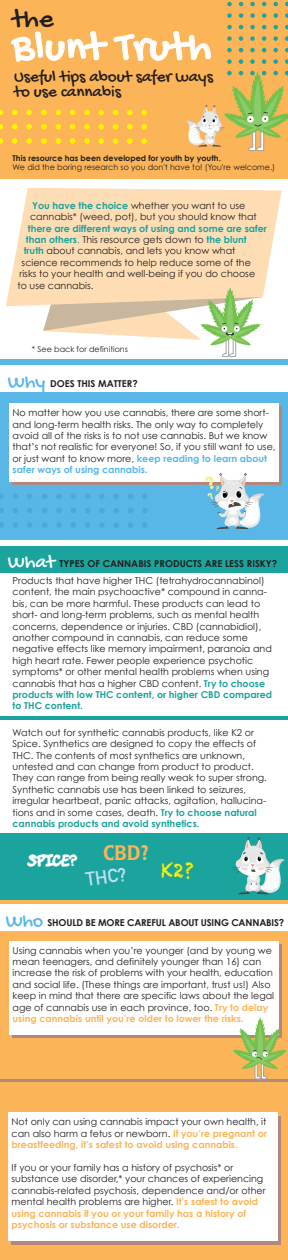
<style>
.page{position:relative;width:288px;height:1260px;background:#fff}
.page>*{position:absolute;margin:0;border:0;box-sizing:border-box;transform-origin:0 0}
.t1{font:42.9px "Gochi Hand";letter-spacing:.015em;color:#fff}
.t2{font:28.1px "Gochi Hand";color:#231f20}
.t3{font:22px "Flange Regular DTC";color:#fbb457}
.t4{font:700 19px "DIN Alternate";color:#bedef4}
.t5{font:19px "Chalkduster";color:#fff101}
.t6{font:17px/15.7px "Gochi Hand";color:#231f20}
.t7{font:14px "Vinsdojo";color:#fff}
.t8{font:9.5px/11.4px "Century Gothic";color:#231f20}
.t9{font:700 9.5px "Century Gothic";color:#231f20}
.t10{font:700 9.5px "Century Gothic";color:#1ba39d}
.t11{font:8px "Century Gothic";color:#231f20}
.t12{font:700 8px "Century Gothic";color:#231f20}
.s1{font-weight:700;color:#1ba39d}
.s2{color:#1ba39d}
.s3{font-family:"Gochi Hand";font-weight:400;font-size:20px;color:#58b7e7}
.s4{font-weight:700;color:#58b7e7}
.s5{font-family:"Gochi Hand";font-weight:400;font-size:20px;color:#fff}
.s6{font-weight:700;color:#fbb457}
</style>
<div class="page">
<div style="left:0;top:833px;width:287px;height:71px;background:#1ba39d"></div>
<svg style="left:6px;top:188px;width:275px;height:118px;background:#fee0bb"></svg>
<div style="left:0;top:0;width:287px;height:179px;background:#fbb457"></div>
<div style="left:0;top:359px;width:287px;height:181px;background:#58b7e7"></div>
<div style="left:0;top:365px;width:287px;height:27px;background:#fff"></div>
<hr style="left:0;top:716px;width:287px;height:3px;background:#1ba39d">
<div style="left:0;top:545px;width:287px;height:27px;background:#1ba39d"></div>
<div style="left:0;top:900px;width:287px;height:359px;background:#fbb457"></div>
<div style="left:0;top:904px;width:287px;height:26px;background:#fff"></div>
<svg style="left:12px;top:406px;width:269px;height:79px"></svg>
<div style="left:9px;top:403px;width:269px;height:78px;background:#fff"></div>
<hr style="left:0;top:1079px;width:287px;height:3px;background:#b2877d">
<svg style="left:43px;top:282px;width:219px;height:75px"></svg>
<svg style="left:204px;top:473px;width:61px;height:57px"></svg>
<svg style="left:232px;top:837px;width:53px;height:57px"></svg>
<svg style="left:0;top:138px;width:3px;height:6px"></svg>
<svg style="left:0;top:124px;width:3px;height:5px"></svg>
<svg style="left:0;top:110px;width:3px;height:5px"></svg>
<svg style="left:113px;top:522px;width:6px;height:5px"></svg>
<svg style="left:99px;top:522px;width:5px;height:5px"></svg>
<svg style="left:142px;top:522px;width:5px;height:5px"></svg>
<svg style="left:128px;top:522px;width:5px;height:5px"></svg>
<svg style="left:99px;top:508px;width:5px;height:5px"></svg>
<svg style="left:113px;top:508px;width:6px;height:5px"></svg>
<svg style="left:113px;top:494px;width:6px;height:5px"></svg>
<svg style="left:99px;top:494px;width:5px;height:5px"></svg>
<svg style="left:128px;top:508px;width:5px;height:5px"></svg>
<svg style="left:142px;top:508px;width:5px;height:5px"></svg>
<svg style="left:142px;top:494px;width:5px;height:5px"></svg>
<svg style="left:128px;top:494px;width:5px;height:5px"></svg>
<svg style="left:56px;top:522px;width:6px;height:5px"></svg>
<svg style="left:42px;top:522px;width:5px;height:5px"></svg>
<svg style="left:85px;top:522px;width:5px;height:5px"></svg>
<svg style="left:71px;top:522px;width:5px;height:5px"></svg>
<svg style="left:42px;top:508px;width:5px;height:5px"></svg>
<svg style="left:56px;top:508px;width:6px;height:5px"></svg>
<svg style="left:56px;top:494px;width:6px;height:5px"></svg>
<svg style="left:42px;top:494px;width:5px;height:5px"></svg>
<svg style="left:71px;top:508px;width:5px;height:5px"></svg>
<svg style="left:85px;top:508px;width:5px;height:5px"></svg>
<svg style="left:85px;top:494px;width:5px;height:5px"></svg>
<svg style="left:71px;top:494px;width:5px;height:5px"></svg>
<svg style="left:13px;top:522px;width:5px;height:5px"></svg>
<svg style="left:0;top:522px;width:4px;height:5px"></svg>
<svg style="left:27px;top:522px;width:5px;height:5px"></svg>
<svg style="left:0;top:508px;width:4px;height:5px"></svg>
<svg style="left:13px;top:508px;width:5px;height:5px"></svg>
<svg style="left:13px;top:494px;width:5px;height:5px"></svg>
<svg style="left:0;top:494px;width:4px;height:5px"></svg>
<svg style="left:27px;top:508px;width:5px;height:5px"></svg>
<svg style="left:27px;top:494px;width:5px;height:5px"></svg>
<svg style="left:11px;top:1115px;width:269px;height:128px"></svg>
<div style="left:8px;top:1111px;width:269px;height:128px;background:#fff"></div>
<svg style="left:12px;top:944px;width:269px;height:94px"></svg>
<div style="left:9px;top:941px;width:269px;height:93px;background:#fff"></div>
<svg style="left:232px;top:1016px;width:54px;height:62px"></svg>
<svg style="left:11px;top:0;width:277px;height:151px"></svg>
<h2 class="t2" style="left:12px;top:5px;width:43px">the</h2>
<h1 class="t1" style="left:12px;top:25px;width:200px">Blunt Truth</h1>
<h3 class="t6" style="left:14px;top:70px;width:200px">Useful tips about safer ways to use cannabis</h3>
<p class="t12" style="left:13px;top:153px;width:209px">This resource has been developed for youth by youth.</p>
<p class="t11" style="left:13px;top:162px;width:263px">We did the boring research so you don't have to! (You're welcome.)</p>
<p class="t8" style="left:30px;top:199px;width:228px"><span class="s1">You have the choice</span> whether you want to use cannabis* (weed, pot), but you should know that</p>
<p class="t10" style="left:28px;top:222px;width:240px">there are different ways of using and some are safer</p>
<p class="t8" style="left:26px;top:234px;width:222px"><span class="s1">than others</span><span class="s2">.</span> This resource gets down to <span class="s1">the blunt</span></p>
<p class="t8" style="left:24px;top:245px;width:213px"><span class="s1">truth</span> about cannabis, and lets you know what</p>
<p class="t8" style="left:22px;top:256px;width:230px">science recommends to help reduce some of the</p>
<p class="t8" style="left:19px;top:268px;width:236px">risks to your health and well-being if you do choose</p>
<p class="t8" style="left:17px;top:279px;width:77px">to use cannabis.</p>
<p class="t11" style="left:32px;top:344px;width:97px">* See back for definitions</p>
<p class="t9" style="left:8px;top:377px;width:131px"><span class="s3">Why</span> DOES THIS MATTER?</p>
<p class="t8" style="left:13px;top:407px;width:264px">No matter how you use cannabis, there are some short&shy;and long-term health risks. The only way to completely avoid all of the risks is to not use cannabis. But we know that’s not realistic for everyone! So, if you still want to use, or just want to know more, <span class="s4">keep reading to learn about safer ways of using cannabis.</span></p>
<p class="t9" style="left:8px;top:557px;width:270px"><span class="s5">What</span> TYPES OF CANNABIS PRODUCTS ARE LESS RISKY?</p>
<p class="t8" style="left:13px;top:574px;width:260px">Products that have higher THC (tetrahydrocannabinol) content, the main psychoactive* compound in canna&shy;bis, can be more harmful. These products can lead to short- and long-term problems, such as mental health concerns, dependence or injuries. CBD (cannabidiol), another compound in cannabis, can reduce some negative effects like memory impairment, paranoia and high heart rate. Fewer people experience psychotic symptoms* or other mental health problems when using cannabis that has a higher CBD content. <span class="s1">Try to choose products with low THC content, or higher CBD compared to THC content.</span></p>
<p class="t8" style="left:13px;top:726px;width:255px">Watch out for synthetic cannabis products, like K2 or Spice. Synthetics are designed to copy the effects of THC. The contents of most synthetics are unknown, untested and can change from product to product.<br>They can range from being really weak to super strong.<br>Synthetic cannabis use has been linked to seizures, irregular heartbeat, panic attacks, agitation, hallucina&shy;tions and in some cases, death. <span class="s1">Try to choose natural cannabis products and avoid synthetics.</span></p>
<h3 class="t3" style="left:103px;top:840px;width:47px">CBD?</h3>
<h3 class="t4" style="left:84px;top:865px;width:43px;rotate:-8deg">THC?</h3>
<h3 class="t5" style="left:161px;top:859px;width:34px">K2?</h3>
<h3 class="t7" style="left:28px;top:851px;width:50px">Spice?</h3>
<p class="t9" style="left:6px;top:916px;width:279px"><span class="s3">Who</span> SHOULD BE MORE CAREFUL ABOUT USING CANNABIS?</p>
<p class="t8" style="left:13px;top:944px;width:262px">Using cannabis when you’re younger (and by young we mean teenagers, and definitely younger than 16) can increase the risk of problems with your health, education and social life. (These things are important, trust us!) Also keep in mind that there are specific laws about the legal age of cannabis use in each province, too. <span class="s6">Try to delay using cannabis until you’re older to lower the risks.</span></p>
<p class="t8" style="left:12px;top:1115px;width:256px;text-align:justify">Not only can using cannabis impact your own health, it can also harm a fetus or newborn. <span class="s6">If you’re pregnant or breastfeeding, it’s safest to avoid using cannabis.</span></p>
<p class="t8" style="left:12px;top:1161px;width:255px">If you or your family has a history of psychosis* or substance use disorder,* your chances of experiencing cannabis-related psychosis, dependence and/or other mental health problems are higher. <span class="s6">It’s safest to avoid using cannabis if you or your family has a history of psychosis or substance use disorder.</span></p>
</div>
